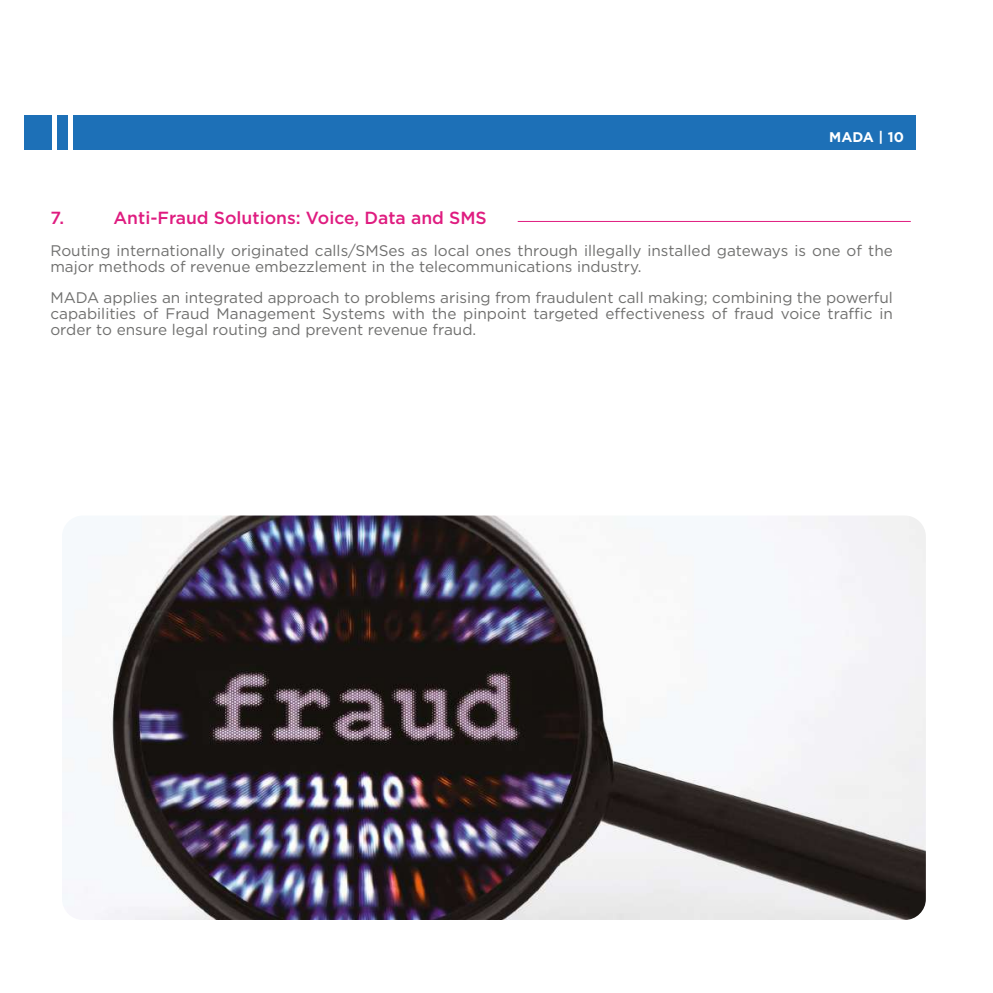
<style>
.page{position:relative;width:993px;height:993px;background:#fff}
.page>*{position:absolute;margin:0;border:0;box-sizing:border-box;transform-origin:0 0}
.t1{font:500 17.5px "Gotham";color:#df1c80}
.t2{font:15.4px/15.8px "Gotham";color:#6f6f6e}
.t3{font:700 14px "Gotham";letter-spacing:.01em;color:#fff}
</style>
<div class="page">
<hr style="left:517px;top:221px;width:393px;height:1px;background:#df1c80">
<div style="left:73px;top:115px;width:842px;height:35px;background:#1d70b7"></div>
<div style="left:25px;top:115px;width:27px;height:35px;background:#1d70b7"></div>
<div style="left:57px;top:115px;width:10px;height:35px;background:#1d70b7"></div>
<img style="left:62px;top:515px;width:863px;height:404px">
<p class="t3" style="left:828px;top:129px;width:77px">MADA | 10</p>
<p class="t1" style="left:50px;top:208px;width:15px">7.</p>
<p class="t1" style="left:113px;top:208px;width:375px">Anti-Fraud Solutions: Voice, Data and SMS</p>
<p class="t2" style="left:50px;top:242px;width:843px">Routing internationally originated calls/SMSes as local ones through illegally installed gateways is one of the major methods of revenue embezzlement in the telecommunications industry.</p>
<p class="t2" style="left:50px;top:289px;width:843px;text-align:justify">MADA applies an integrated approach to problems arising from fraudulent call making; combining the powerful capabilities of Fraud Management Systems with the pinpoint targeted effectiveness of fraud voice traffic in order to ensure legal routing and prevent revenue fraud.</p>
</div>
